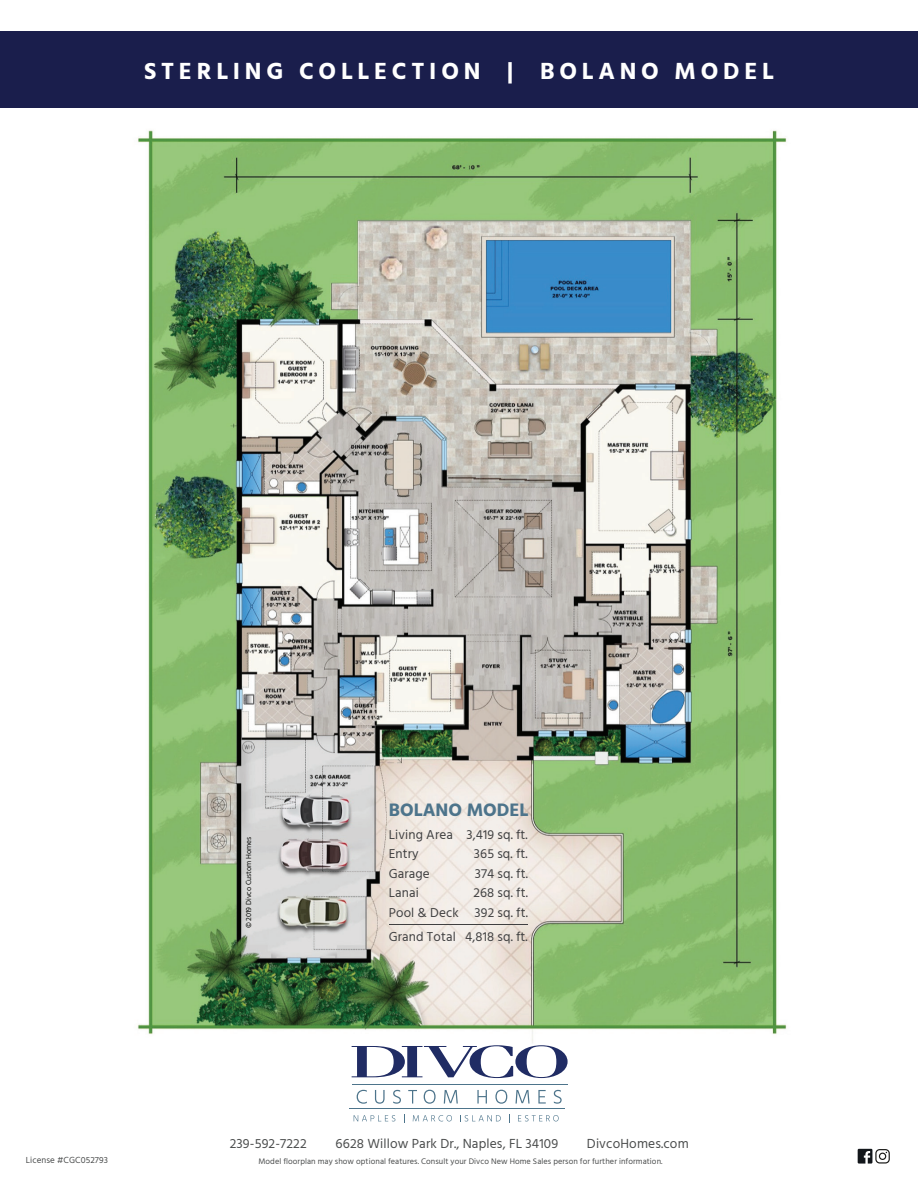
<style>
.page{position:relative;width:918px;height:1188px;background:#fff}
.page>*{position:absolute;margin:0;border:0;box-sizing:border-box;transform-origin:0 0}
.t1{font:700 24px "Hind Siliguri";letter-spacing:.2em;color:#fff}
.t2{font:700 18.6px "Hind Siliguri";color:#4d748b}
.t3{font:13.5px "Hind Siliguri";letter-spacing:.01em;color:#4a4c4c}
.t4{font:13.2px/19.5px "Hind Siliguri";letter-spacing:.01em;color:#404041}
.t5{font:9px "Hind Siliguri";letter-spacing:.01em;color:#4a4c4c}
.t6{font:8.25px "Hind Siliguri";letter-spacing:.01em;color:#4a4c4c}
.t7{font:7.5px "Hind Siliguri";color:#040503}
</style>
<div class="page">
<div style="left:0;top:32px;width:918px;height:76px;background:#1a1e4c"></div>
<img style="left:137px;top:130px;width:650px;height:917px">
<hr style="left:389px;top:924px;width:139px;height:1px;background:#404041">
<svg style="left:357px;top:1090px;width:10px;height:14px"></svg>
<svg style="left:375px;top:1090px;width:10px;height:14px"></svg>
<svg style="left:393px;top:1090px;width:8px;height:14px"></svg>
<svg style="left:408px;top:1090px;width:9px;height:14px"></svg>
<svg style="left:424px;top:1090px;width:12px;height:14px"></svg>
<svg style="left:444px;top:1090px;width:14px;height:14px"></svg>
<svg style="left:477px;top:1090px;width:10px;height:14px"></svg>
<svg style="left:495px;top:1090px;width:12px;height:14px"></svg>
<svg style="left:516px;top:1090px;width:14px;height:14px"></svg>
<svg style="left:538px;top:1090px;width:8px;height:14px"></svg>
<svg style="left:554px;top:1090px;width:8px;height:14px"></svg>
<hr style="left:352px;top:1084px;width:216px;height:1px;background:#4d748b">
<hr style="left:349px;top:1109px;width:216px;height:1px;background:#4d748b">
<svg style="left:352px;top:1045px;width:216px;height:33px"></svg>
<svg style="left:354px;top:1115px;width:41px;height:6px"></svg>
<svg style="left:413px;top:1115px;width:39px;height:6px"></svg>
<svg style="left:460px;top:1115px;width:41px;height:6px"></svg>
<svg style="left:518px;top:1115px;width:41px;height:6px"></svg>
<svg style="left:858px;top:1149px;width:32px;height:15px"></svg>
<h1 class="t1" style="left:144px;top:57px;width:632px">STERLING COLLECTION | BOLANO MODEL</h1>
<p class="t5" style="left:26px;top:1155px;width:84px">License #CGC052793</p>
<p class="t7" style="left:244px;top:928px;width:93px;rotate:-90deg">© 2019 Divco Custom Homes</p>
<h2 class="t2" style="left:389px;top:799px;width:141px">BOLANO MODEL</h2>
<p class="t4" style="left:389px;top:824px;width:141px">Living Area 3,419 sq. ft.<br>Entry</p>
<p class="t4" style="left:474px;top:844px;width:55px">365 sq. ft.</p>
<p class="t4" style="left:389px;top:863px;width:43px">Garage</p>
<p class="t4" style="left:475px;top:863px;width:55px">374 sq. ft.</p>
<p class="t4" style="left:389px;top:883px;width:32px">Lanai</p>
<p class="t4" style="left:389px;top:883px;width:141px;text-align:right">268 sq. ft.<br>Pool &amp; Deck 392 sq. ft.</p>
<p class="t4" style="left:389px;top:926px;width:141px">Grand Total 4,818 sq. ft.</p>
<p class="t3" style="left:230px;top:1136px;width:79px">239-592-7222</p>
<p class="t3" style="left:336px;top:1136px;width:224px">6628 Willow Park Dr., Naples, FL 34109</p>
<p class="t3" style="left:587px;top:1136px;width:103px">DivcoHomes.com</p>
<p class="t6" style="left:258px;top:1156px;width:406px">Model floorplan may show optional features. Consult your Divco New Home Sales person for further information.</p>
</div>
